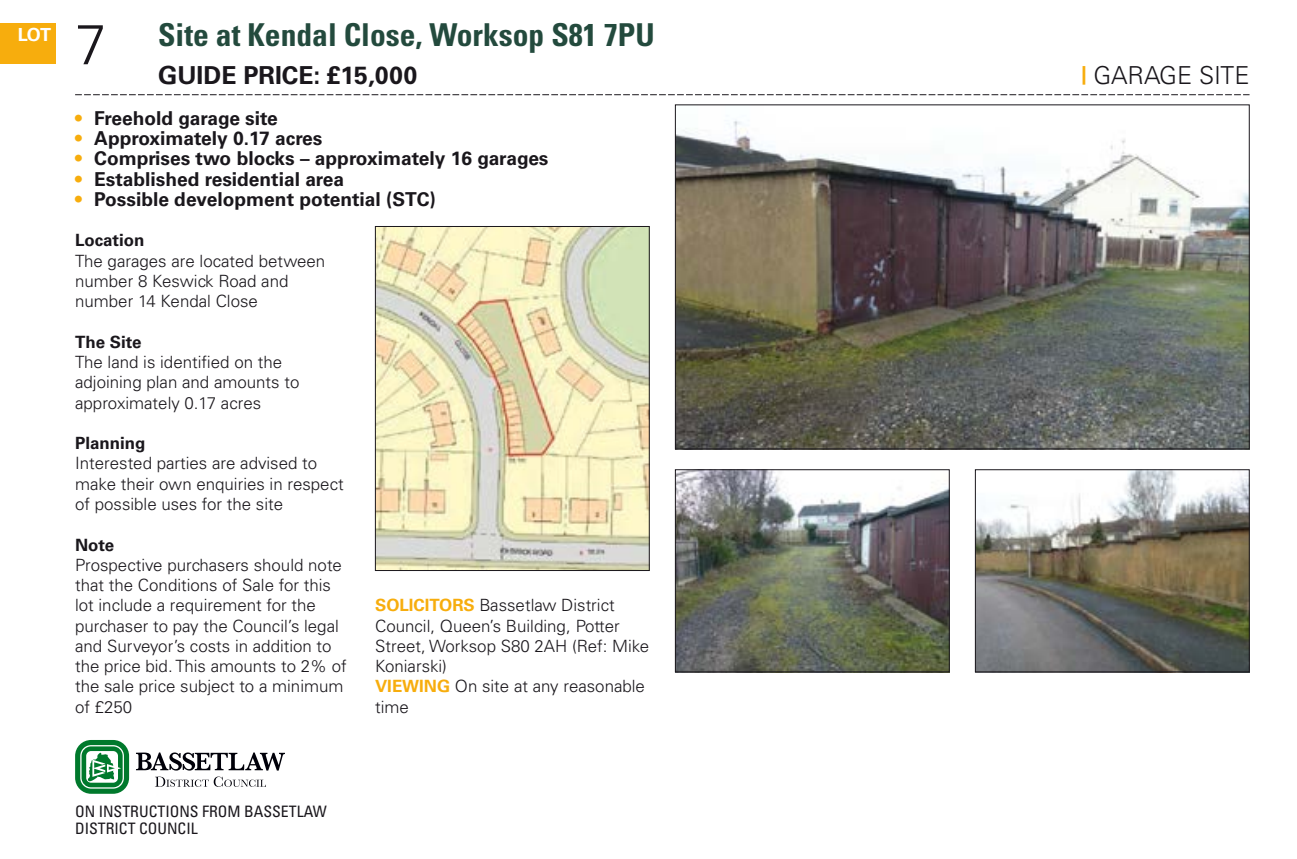
<style>
.page{position:relative;width:1297px;height:859px;background:#fff}
.page>*{position:absolute;margin:0;border:0;box-sizing:border-box;transform-origin:0 0}
.t1{font:700 condensed 31.5px "Univers LT Std";color:#234a3d}
.t2{font:700 24.75px "Univers LT Std";color:#1a171c}
.t3{font:300 24.75px "Univers LT Std";color:#1a171c}
.t4{font:700 19.12px "Univers LT Std";color:#1a171c}
.t5{font:700 18px "Univers LT Std";color:#fff}
.t6{font:300 16.88px/20.2px "Univers LT Std";color:#1a171c}
.t7{font:700 16.88px "Univers LT Std";color:#1a171c}
.t8{font:condensed 15.75px/16.9px "Univers LT Std";color:#1a171c}
.s1{font-weight:300;font-stretch:normal;font-size:56.25px;color:#1a171c}
.s2{color:#f7ad0d}
.s3{font-weight:700;color:#f7ad0d}
</style>
<div class="page">
<svg style="left:75px;top:94px;width:1174px;height:1px"></svg>
<div style="left:0;top:23px;width:56px;height:41px;background:#f7ad0d"></div>
<img style="left:677px;top:120px;width:570px;height:327px">
<svg style="left:75px;top:740px;width:54px;height:53px"></svg>
<svg style="left:136px;top:752px;width:149px;height:18px"></svg>
<svg style="left:155px;top:776px;width:111px;height:10px"></svg>
<img style="left:677px;top:471px;width:270px;height:198px">
<div style="left:675px;top:469px;width:274px;height:202px;border:1px solid #1a171c"></div>
<img style="left:976px;top:471px;width:271px;height:198px">
<div style="left:974px;top:469px;width:275px;height:202px;border:1px solid #1a171c"></div>
<img style="left:377px;top:228px;width:270px;height:340px">
<div style="left:375px;top:226px;width:274px;height:344px;border:1px solid #1a171c"></div>
<p class="t5" style="left:18px;top:24px;width:35px">LOT</p>
<h1 class="t1" style="left:75px;top:16px;width:581px"><span class="s1">7</span> Site at Kendal Close, Worksop S81 7PU</h1>
<h2 class="t2" style="left:158px;top:61px;width:260px">GUIDE PRICE: £15,000</h2>
<h2 class="t3" style="left:1081px;top:61px;width:169px"><sup>|</sup> GARAGE SITE</h2>
<p class="t4" style="left:75px;top:107px;width:204px"><span class="s2">•</span> Freehold garage site</p>
<p class="t4" style="left:75px;top:127px;width:249px"><span class="s2">•</span> Approximately 0.17 acres</p>
<p class="t4" style="left:75px;top:147px;width:475px"><span class="s2">•</span> Comprises two blocks – approximately 16 garages</p>
<p class="t4" style="left:75px;top:168px;width:270px"><span class="s2">•</span> Established residential area</p>
<p class="t4" style="left:75px;top:188px;width:362px"><span class="s2">•</span> Possible development potential (STC)</p>
<p class="t7" style="left:75px;top:230px;width:71px">Location</p>
<p class="t6" style="left:75px;top:250px;width:252px">The garages are located between number 8 Keswick Road and number 14 Kendal Close</p>
<p class="t7" style="left:75px;top:332px;width:68px">The Site</p>
<p class="t6" style="left:75px;top:352px;width:226px">The land is identified on the adjoining plan and amounts to approximately 0.17 acres</p>
<p class="t7" style="left:75px;top:433px;width:72px">Planning</p>
<p class="t6" style="left:75px;top:453px;width:270px">Interested parties are advised to make their own enquiries in respect of possible uses for the site</p>
<p class="t7" style="left:75px;top:534px;width:41px">Note</p>
<p class="t6" style="left:75px;top:554px;width:273px">Prospective purchasers should note that the Conditions of Sale for this lot include a requirement for the purchaser to pay the Council’s legal and Surveyor’s costs in addition to the price bid. This amounts to 2% of the sale price subject to a minimum of £250</p>
<p class="t6" style="left:375px;top:595px;width:276px"><span class="s3">SOLICITORS</span> Bassetlaw District<br>Council, Queen’s Building, Potter<br>Street, Worksop S80 2AH (Ref: Mike<br>Koniarski)<br><span class="s3">VIEWING</span> On site at any reasonable time</p>
<p class="t8" style="left:75px;top:802px;width:253px">ON INSTRUCTIONS FROM BASSETLAW<br>DISTRICT COUNCIL</p>
</div>
